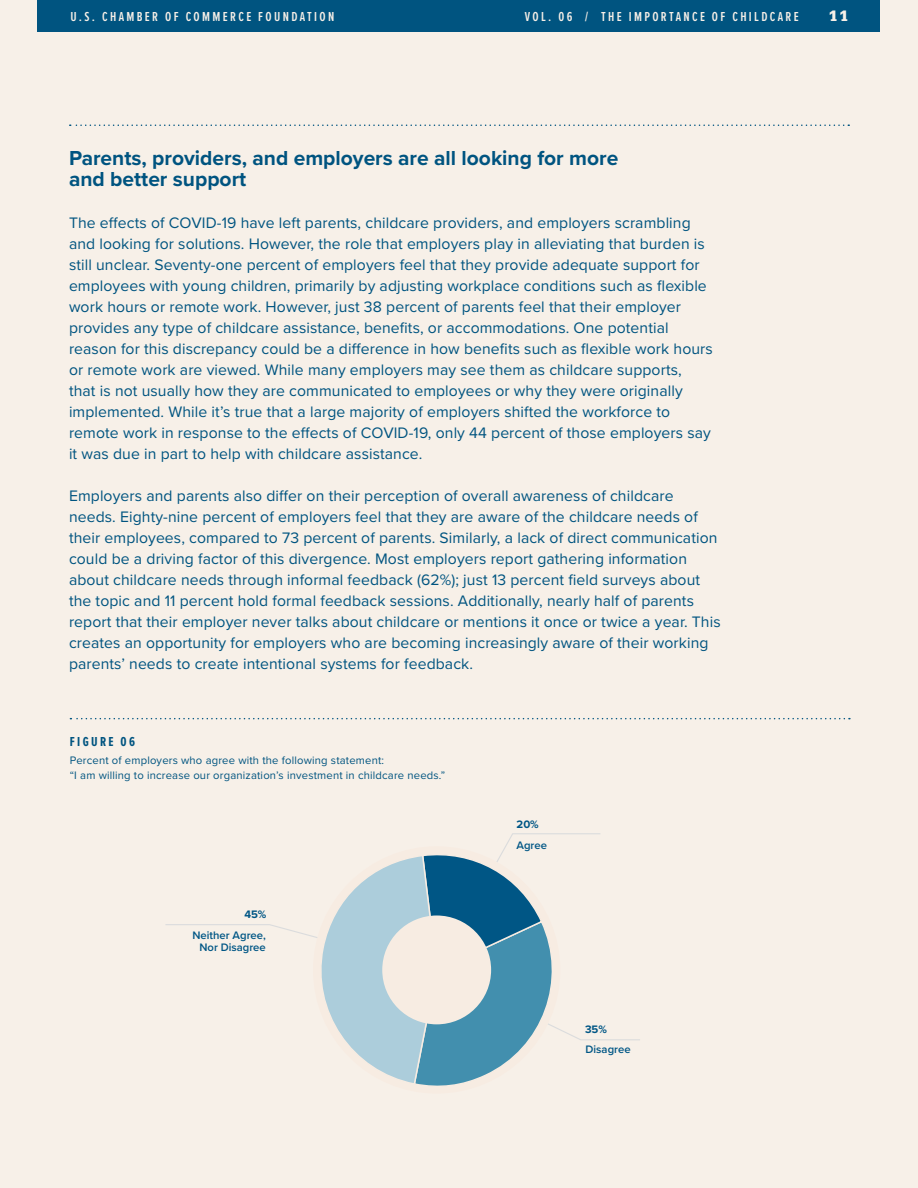
<style>
.page{position:relative;width:918px;height:1188px;background:#f7f0e8}
.page>*{position:absolute;margin:0;border:0;box-sizing:border-box;transform-origin:0 0}
.Subhead{font:700 21px/21px "Proxima Nova";color:#005480}
.Body_Copy{font:15.75px/21px "Proxima Nova";letter-spacing:.005em;color:#005480}
.t1{font:700 15.75px "Serifa";color:#f7f0e8}
.t2{font:600 13.5px "Proxima Nova Ex Cn";letter-spacing:.175em;color:#f7f0e8}
.Figure_no{font:700 13.5px "Proxima Nova Ex Cn";letter-spacing:.175em;color:#005480}
.Caption_body{font:11.25px/15px "Proxima Nova";letter-spacing:.015em;color:#005480}
.t3{font:600 11.25px/21.1px "Proxima Nova";color:#005685}
.t4{font:700 11.25px "Proxima Nova";color:#005685}
.s1{font-weight:700}
</style>
<div class="page">
<div style="left:38px;top:0;width:842px;height:32px;background:#005480"></div>
<svg style="left:70px;top:124px;width:779px;height:2px"></svg>
<svg style="left:70px;top:718px;width:780px;height:1px"></svg>
<svg style="left:165px;top:833px;width:475px;height:253px"></svg>
<div style="left:382px;top:916px;width:109px;height:108px;background:#f7ece2;border-radius:50%"></div>
<p class="t2" style="left:71px;top:7px;width:265px">U.S. CHAMBER OF COMMERCE FOUNDATION</p>
<p class="t2" style="left:525px;top:7px;width:275px">VOL. 06 / THE IMPORTANCE OF CHILDCARE</p>
<p class="t1" style="left:829px;top:7px;width:21px">11</p>
<p class="Subhead" style="left:69px;top:147px;width:551px">Parents, providers, and employers are all looking for more and better support</p>
<p class="Body_Copy" style="left:69px;top:212px;width:645px">The effects of COVID-19 have left parents, childcare providers, and employers scrambling and looking for solutions. However, the role that employers play in alleviating that burden is still unclear. Seventy-one percent of employers feel that they provide adequate support for employees with young children, primarily by adjusting workplace conditions such as flexible work hours or remote work. However, just 38 percent of parents feel that their employer provides any type of childcare assistance, benefits, or accommodations. One potential reason for this discrepancy could be a difference in how benefits such as flexible work hours or remote work are viewed. While many employers may see them as childcare supports,<br>that is not usually how they are communicated to employees or why they were originally implemented. While it’s true that a large majority of employers shifted the workforce to remote work in response to the effects of COVID-19, only 44 percent of those employers say it was due in part to help with childcare assistance.</p>
<p class="Body_Copy" style="left:69px;top:485px;width:653px">Employers and parents also differ on their perception of overall awareness of childcare needs. Eighty-nine percent of employers feel that they are aware of the childcare needs of their employees, compared to 73 percent of parents. Similarly, a lack of direct communication could be a driving factor of this divergence. Most employers report gathering information about childcare needs through informal feedback (62%); just 13 percent field surveys about the topic and 11 percent hold formal feedback sessions. Additionally, nearly half of parents report that their employer never talks about childcare or mentions it once or twice a year. This creates an opportunity for employers who are becoming increasingly aware of their working parents’ needs to create intentional systems for feedback.</p>
<p class="Figure_no" style="left:70px;top:732px;width:67px">FIGURE 06</p>
<p class="Caption_body" style="left:70px;top:752px;width:377px">Percent of employers who agree with the following statement:<br>“I am willing to increase our organization’s investment in childcare needs.”</p>
<p class="t4" style="left:244px;top:906px;width:24px">45%</p>
<p class="t3" style="left:192px;top:928px;width:75px;line-height:12.8px;text-align:right">Neither Agree,<br>Nor Disagree</p>
<p class="t3" style="left:517px;top:813px;width:32px"><span class="s1">20%<br></span>Agree</p>
<p class="t4" style="left:585px;top:1021px;width:23px">35%</p>
<p class="t3" style="left:586px;top:1039px;width:46px">Disagree</p>
</div>
